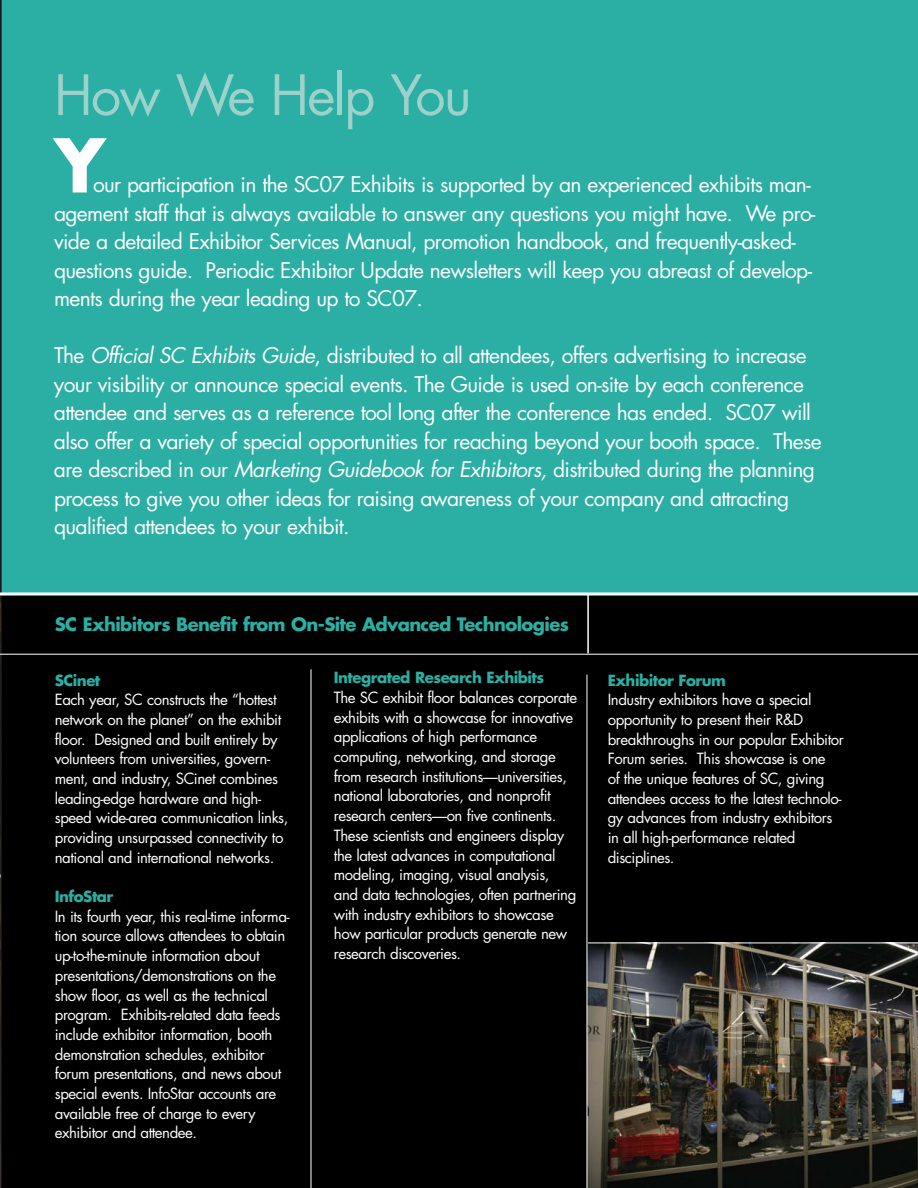
<style>
.page{position:relative;width:918px;height:1188px;background:#fff}
.page>*{position:absolute;margin:0;border:0;box-sizing:border-box;transform-origin:0 0}
.t1{font:700 72px "Futura";color:#fff}
.t2{font:54px "Futura";letter-spacing:-.03em;color:#9dd1cb}
.t3{font:21px/28.5px "Futura";letter-spacing:-.03em;color:#fff}
.t4{font:700 18px "Futura";letter-spacing:-.035em;color:#2bafa4}
.t5{font:15px/19.6px "Futura";letter-spacing:-.03em;color:#fff}
.t6{font:700 15px "Futura";letter-spacing:-.035em;color:#2bafa4}
.s1{font-style:italic}
</style>
<div class="page">
<div style="left:0;top:594px;width:918px;height:594px;background:#000"></div>
<div style="left:1px;top:0;width:917px;height:594px;background:#2bafa4"></div>
<svg style="left:2px;top:592px;width:916px;height:4px;background:#c4d5d3"></svg>
<svg style="left:0;top:0;width:2px;height:1188px;background:#212827"></svg>
<hr style="left:311px;top:669px;width:1px;height:519px;background:#fff">
<img style="left:588px;top:944px;width:330px;height:244px">
<hr style="left:587px;top:675px;width:1px;height:513px;background:#fff">
<hr style="left:588px;top:943px;width:330px;height:1px;background:#fff">
<hr style="left:0;top:654px;width:918px;height:1px;background:#fff">
<hr style="left:587px;top:595px;width:2px;height:58px;background:#fff">
<h2 class="t2" style="left:54px;top:70px;width:419px">How We Help You</h2>
<h1 class="t1" style="left:54px;top:133px;width:53px">Y</h1>
<p class="t3" style="left:54px;top:172px;width:763px;text-indent:39px">our participation in the SC07 Exhibits is supported by an experienced exhibits man&shy;agement staff that is always available to answer any questions you might have. We pro&shy;vide a detailed Exhibitor Services Manual, promotion handbook, and frequently-asked&shy;questions guide. Periodic Exhibitor Update newsletters will keep you abreast of develop&shy;ments during the year leading up to SC07.</p>
<p class="t3" style="left:54px;top:343px;width:769px">The <span class="s1">Official SC Exhibits Guide</span>, distributed to all attendees, offers advertising to increase your visibility or announce special events. The Guide is used on-site by each conference attendee and serves as a reference tool long after the conference has ended. SC07 will also offer a variety of special opportunities for reaching beyond your booth space. These are described in our <span class="s1">Marketing Guidebook for Exhibitors,</span> distributed during the planning process to give you other ideas for raising awareness of your company and attracting qualified attendees to your exhibit.</p>
<p class="t4" style="left:55px;top:616px;width:516px">SC Exhibitors Benefit from On-Site Advanced Technologies</p>
<p class="t6" style="left:334px;top:671px;width:212px">Integrated Research Exhibits</p>
<p class="t5" style="left:334px;top:689px;width:245px">The SC exhibit floor balances corporate exhibits with a showcase for innovative applications of high performance computing, networking, and storage from research institutions—universities, national laboratories, and nonprofit research centers—on five continents.<br>These scientists and engineers display the latest advances in computational modeling, imaging, visual analysis, and data technologies, often partnering with industry exhibitors to showcase how particular products generate new research discoveries.</p>
<p class="t6" style="left:55px;top:673px;width:47px">SCinet</p>
<p class="t5" style="left:55px;top:691px;width:235px">Each year, SC constructs the “hottest network on the planet” on the exhibit floor. Designed and built entirely by volunteers from universities, govern&shy;ment, and industry, SCinet combines leading-edge hardware and high&shy;speed wide-area communication links, providing unsurpassed connectivity to national and international networks.</p>
<p class="t6" style="left:55px;top:890px;width:60px">InfoStar</p>
<p class="t5" style="left:55px;top:908px;width:236px">In its fourth year, this real-time informa&shy;tion source allows attendees to obtain up-to-the-minute information about presentations/demonstrations on the show floor, as well as the technical program. Exhibits-related data feeds include exhibitor information, booth demonstration schedules, exhibitor forum presentations, and news about special events. InfoStar accounts are available free of charge to every exhibitor and attendee.</p>
<p class="t6" style="left:608px;top:673px;width:120px">Exhibitor Forum</p>
<p class="t5" style="left:608px;top:691px;width:238px">Industry exhibitors have a special opportunity to present their R&amp;D breakthroughs in our popular Exhibitor Forum series. This showcase is one<br>of the unique features of SC, giving attendees access to the latest technolo&shy;gy advances from industry exhibitors in all high-performance related disciplines.</p>
</div>
